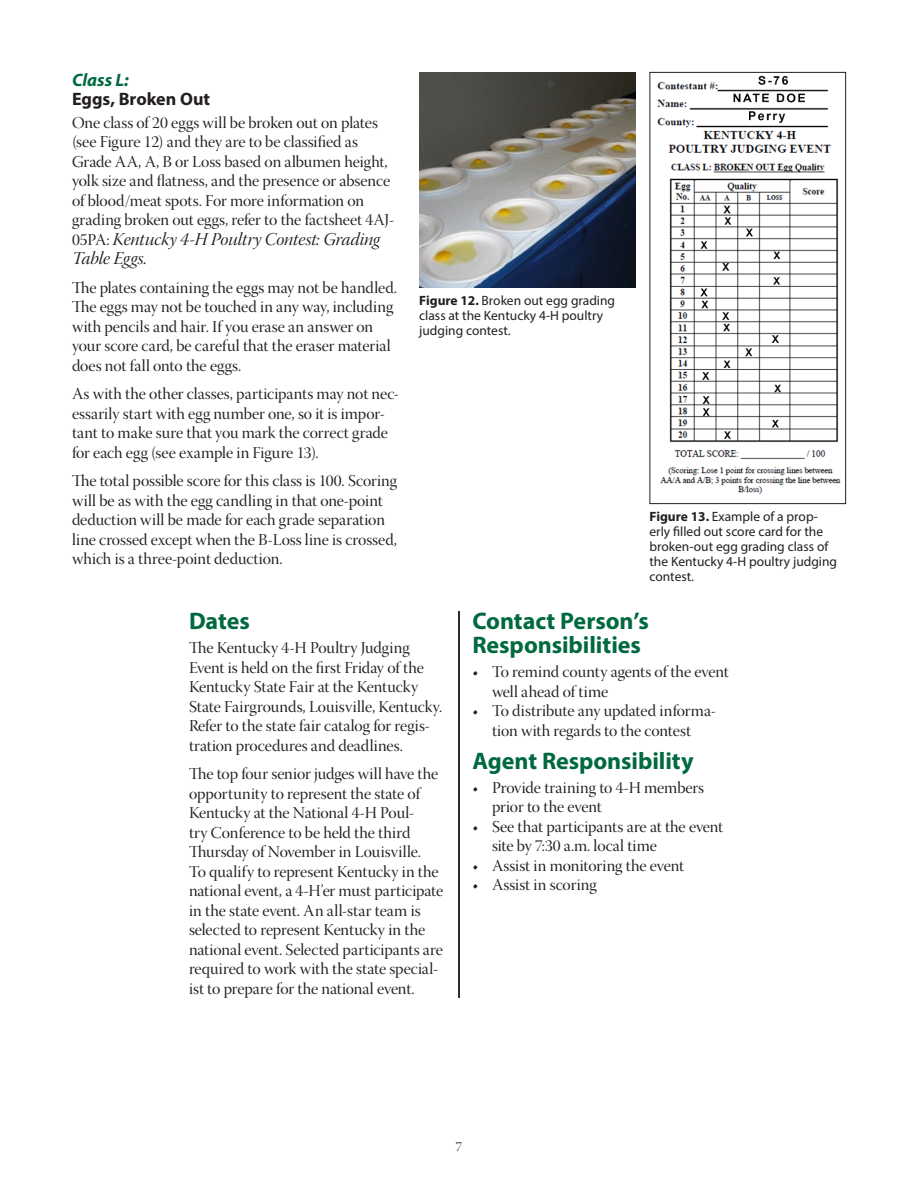
<style>
.page{position:relative;width:918px;height:1188px;background:#fff}
.page>*{position:absolute;margin:0;border:0;box-sizing:border-box;transform-origin:0 0}
._1{font:700 24px/24px "Myriad Pro";letter-spacing:-.005em;color:#006940}
.body{font:18px/19.5px "Warnock Pro It Disp";letter-spacing:-.005em;color:#231f20}
._2{font:700 18px/19.5px "Myriad Pro";color:#231f20}
.body-2{font:16.5px/19.5px "Warnock Pro Disp";letter-spacing:-.005em;color:#231f20}
.bullets{font:16.5px/19.5px "Warnock Pro Disp";letter-spacing:-.005em;color:#231f20}
.t1{font:13.5px/15px "Myriad Pro";color:#231f20}
.t2{font:13.5px "Warnock Pro Disp";color:#231f20}
.s1{font-style:italic;color:#006940}
.s2{font-family:"Warnock Pro Disp";font-size:16.5px}
.s3{font-weight:700}
</style>
<div class="page">
<img style="left:419px;top:72px;width:216px;height:216px">
<img style="left:657px;top:75px;width:184px;height:420px">
<div style="left:650px;top:72px;width:196px;height:432px;border:1px solid #231f20"></div>
<hr style="left:458px;top:611px;width:2px;height:387px;background:#231f20">
<p class="_2" style="left:72px;top:69px;width:140px"><span class="s1">Class L:<br></span>Eggs, Broken Out</p>
<p class="body-2" style="left:72px;top:114px;width:324px">One class of 20 eggs will be broken out on plates (see Figure 12) and they are to be classified as Grade AA, A, B or Loss based on albumen height, yolk size and flatness, and the presence or absence of blood/meat spots. For more information on grading broken out eggs, refer to the factsheet 4AJ-</p>
<p class="body" style="left:72px;top:231px;width:309px"><span class="s2">05PA:</span> Kentucky 4-H Poultry Contest: Grading<br>Table Eggs.</p>
<p class="body-2" style="left:72px;top:279px;width:327px">The plates containing the eggs may not be handled.<br>The eggs may not be touched in any way, including with pencils and hair. If you erase an answer on your score card, be careful that the eraser material does not fall onto the eggs.</p>
<p class="body-2" style="left:72px;top:386px;width:329px">As with the other classes, participants may not nec&shy;essarily start with egg number one, so it is impor&shy;tant to make sure that you mark the correct grade for each egg (see example in Figure 13).</p>
<p class="body-2" style="left:72px;top:473px;width:327px">The total possible score for this class is 100. Scoring will be as with the egg candling in that one-point deduction will be made for each grade separation line crossed except when the B-Loss line is crossed, which is a three-point deduction.</p>
<p class="t1" style="left:419px;top:293px;width:197px"><span class="s3">Figure 12.</span> Broken out egg grading class at the Kentucky 4-H poultry judging contest.</p>
<p class="t1" style="left:650px;top:508px;width:189px"><span class="s3">Figure 13.</span> Example of a prop&shy;erly filled out score card for the broken-out egg grading class of the Kentucky 4-H poultry judging contest.</p>
<p class="_1" style="left:189px;top:608px;width:62px">Dates</p>
<p class="body-2" style="left:189px;top:640px;width:255px">The Kentucky 4-H Poultry Judging Event is held on the first Friday of the Kentucky State Fair at the Kentucky State Fairgrounds, Louisville, Kentucky.<br>Refer to the state fair catalog for regis&shy;tration procedures and deadlines.</p>
<p class="body-2" style="left:189px;top:766px;width:256px">The top four senior judges will have the opportunity to represent the state of Kentucky at the National 4-H Poul-<br>try Conference to be held the third Thursday of November in Louisville.<br>To qualify to represent Kentucky in the national event, a 4-H’er must participate in the state event. An all-star team is selected to represent Kentucky in the national event. Selected participants are required to work with the state special&shy;ist to prepare for the national event.</p>
<p class="_1" style="left:472px;top:608px;width:178px">Contact Person’s<br>Responsibilities</p>
<p class="bullets" style="left:492px;top:664px;width:238px;text-indent:-20px">• To remind county agents of the event well ahead of time</p>
<p class="bullets" style="left:472px;top:703px;width:245px;text-align:center">• To distribute any updated informa&shy;tion with regards to the contest</p>
<p class="_1" style="left:472px;top:748px;width:223px">Agent Responsibility</p>
<p class="bullets" style="left:492px;top:779px;width:214px;text-indent:-20px">• Provide training to 4-H members prior to the event</p>
<p class="bullets" style="left:492px;top:818px;width:233px;text-indent:-20px">• See that participants are at the event site by 7:30 a.m. local time</p>
<p class="bullets" style="left:472px;top:857px;width:213px">• Assist in monitoring the event</p>
<p class="bullets" style="left:472px;top:877px;width:126px">• Assist in scoring</p>
<p class="t2" style="left:456px;top:1140px;width:8px">7</p>
</div>
